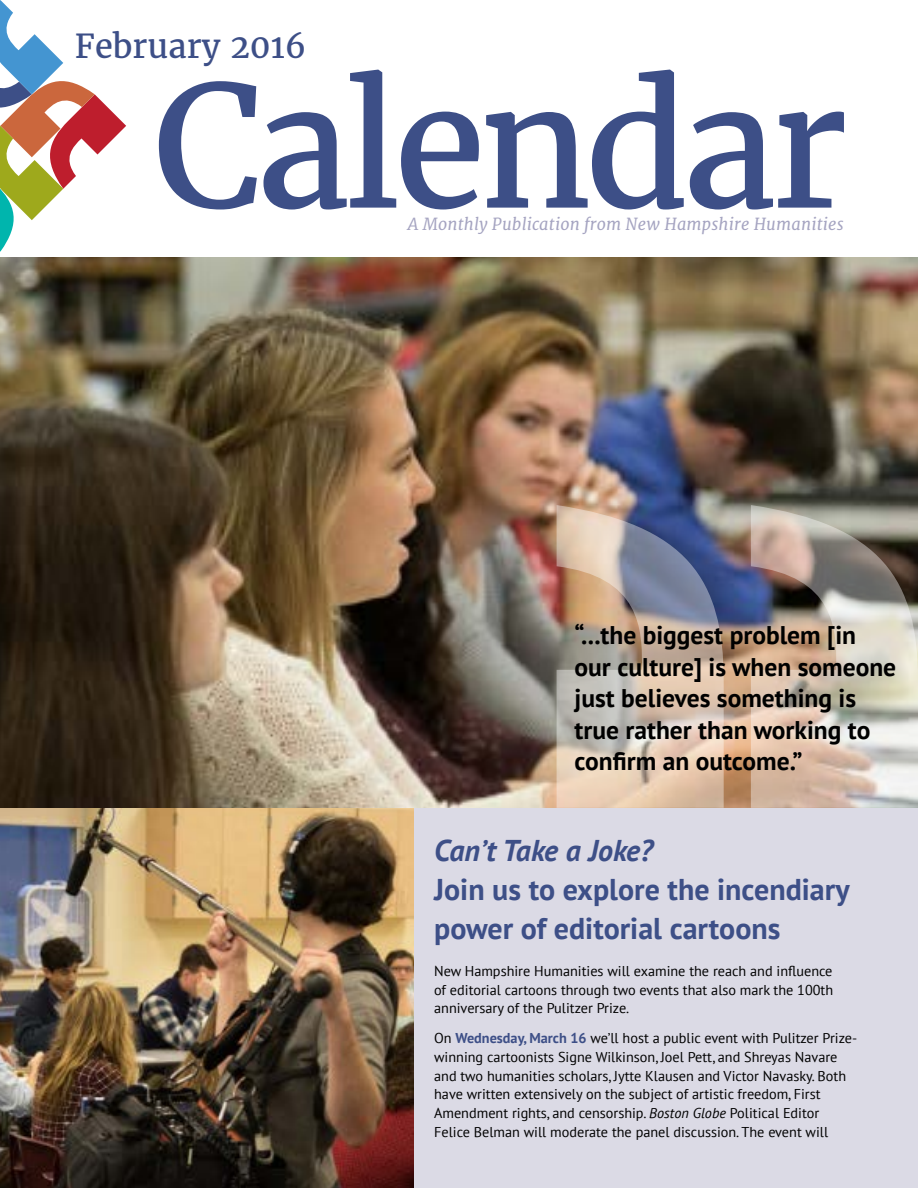
<style>
.page{position:relative;width:918px;height:1188px;background:#fff}
.page>*{position:absolute;margin:0;border:0;box-sizing:border-box;transform-origin:0 0}
.t1{font:168.3px "Merriweather";letter-spacing:-.04em;color:#3d4f87}
.t2{font:32.7px "Merriweather";color:#3d4f87}
.t3{font:700 30px/39px "PT Sans";color:#3d4f87}
.t4{font:italic 700 30px "PT Sans";letter-spacing:-.015em;color:#3d4f87}
.t5{font:700 25.5px/31.5px "PT Sans";color:#000}
.t6{font:italic 16.5px "Merriweather";letter-spacing:.01em;color:#a5a4c1}
.t7{font:14.25px/18.8px "PT Sans";color:#000;text-align:justify}
.s1{font-weight:700;color:#3d4f87}
.s2{font-style:italic}
</style>
<div class="page">
<div style="left:0;top:729px;width:918px;height:459px;background:#dbdae5"></div>
<img style="left:0;top:808px;width:414px;height:380px">
<svg style="left:0;top:0;width:126px;height:252px"></svg>
<img style="left:0;top:257px;width:918px;height:551px">
<img style="left:751px;top:505px;width:167px;height:303px">
<svg style="left:557px;top:505px;width:167px;height:303px;background:#b7aaa3"></svg>
<h2 class="t2" style="left:75px;top:26px;width:233px">February 2016</h2>
<h1 class="t1" style="left:153px;top:42px;width:696px">Calendar</h1>
<p class="t6" style="left:408px;top:213px;width:437px">A Monthly Publication from New Hampshire Humanities</p>
<h3 class="t5" style="left:575px;top:619px;width:323px">“...the biggest problem [in our culture] is when someone just believes something is true rather than working to confirm an outcome.”</h3>
<h3 class="t4" style="left:434px;top:830px;width:220px">Can’t Take a Joke?</h3>
<h3 class="t3" style="left:434px;top:869px;width:417px">Join us to explore the incendiary power of editorial cartoons</h3>
<p class="t7" style="left:434px;top:961px;width:401px">New Hampshire Humanities will examine the reach and influence of editorial cartoons through two events that also mark the 100th anniversary of the Pulitzer Prize.</p>
<p class="t7" style="left:434px;top:1028px;width:425px;text-align:left">On <span class="s1">Wednesday, March 16</span> we’ll host a public event with Pulitzer Prize&shy;winning cartoonists Signe Wilkinson, Joel Pett, and Shreyas Navare and two humanities scholars, Jytte Klausen and Victor Navasky. Both have written extensively on the subject of artistic freedom, First Amendment rights, and censorship. <span class="s2">Boston Globe</span> Political Editor Felice Belman will moderate the panel discussion. The event will</p>
</div>
